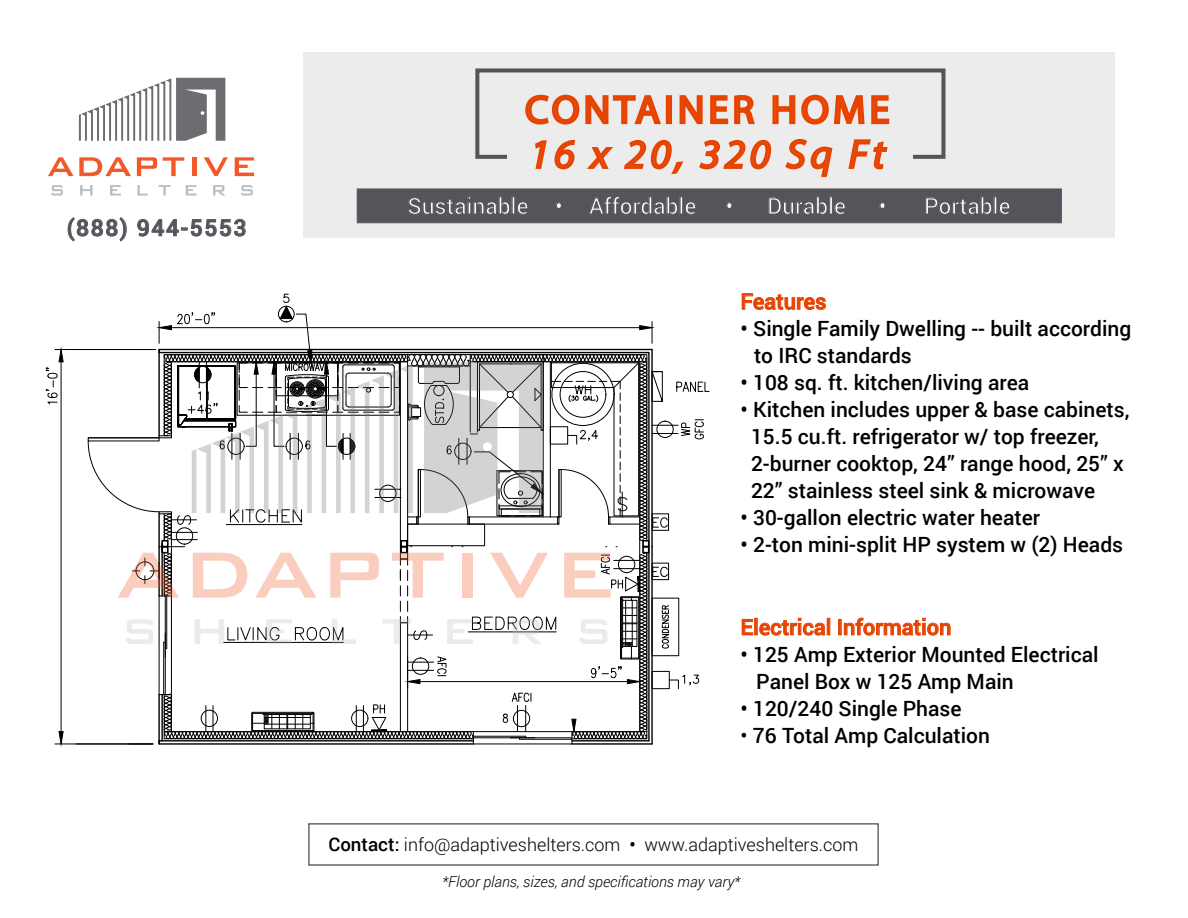
<style>
.page{position:relative;width:1188px;height:918px;background:#fff}
.page>*{position:absolute;margin:0;border:0;box-sizing:border-box;transform-origin:0 0}
.t1{font:italic 40.5px "Myriad Pro";letter-spacing:.1em;color:#ea4e14;scale:1.04 1}
.t2{font:39px "Myriad Pro";letter-spacing:.1em;color:#ea4e14;scale:1.04 1}
.t3{font:500 22.65px "Roboto";color:#fff}
.t4{font:500 22.65px "Roboto";letter-spacing:.075em;color:#54555a}
.t5{font:500 21.75px "Roboto";color:#e74300}
.t6{font:500 21px/27px "Roboto";color:#000}
.t7{font:300 18px "Roboto";color:#000}
.t8{font:italic 300 15px "Roboto";color:#000}
.s1{font-weight:400}
.s2{font-weight:500;font-size:18.75px}
.s3{font-weight:500}
</style>
<div class="page">
<hr style="left:55px;top:744px;width:98px;height:1px;background:#000">
<hr style="left:55px;top:349px;width:98px;height:1px;background:#000">
<hr style="left:61px;top:362px;width:1px;height:370px;background:#000">
<svg style="left:58px;top:731px;width:6px;height:14px"></svg>
<svg style="left:45px;top:349px;width:19px;height:56px"></svg>
<div style="left:303px;top:52px;width:812px;height:185px;background:#ececec"></div>
<div style="left:357px;top:189px;width:704px;height:34px;background:#54555a"></div>
<div style="left:475px;top:68px;width:470px;height:91px;border:4px solid #54555a"></div>
<div style="left:508px;top:97px;width:405px;height:76px;background:#ececec"></div>
<svg style="left:525px;top:94px;width:136px;height:31px"></svg>
<div style="left:666px;top:95px;width:6px;height:29px;border:3px solid #e74300"></div>
<svg style="left:679px;top:95px;width:76px;height:30px"></svg>
<svg style="left:772px;top:94px;width:118px;height:31px"></svg>
<svg style="left:535px;top:139px;width:41px;height:31px"></svg>
<svg style="left:587px;top:147px;width:26px;height:22px"></svg>
<svg style="left:624px;top:139px;width:60px;height:35px"></svg>
<svg style="left:699px;top:139px;width:73px;height:31px"></svg>
<svg style="left:785px;top:138px;width:48px;height:39px"></svg>
<svg style="left:848px;top:139px;width:40px;height:31px"></svg>
<svg style="left:48px;top:157px;width:83px;height:19px"></svg>
<svg style="left:137px;top:157px;width:20px;height:19px"></svg>
<svg style="left:163px;top:157px;width:21px;height:19px"></svg>
<hr style="left:192px;top:157px;width:4px;height:19px;background:#f15929">
<svg style="left:204px;top:157px;width:24px;height:19px"></svg>
<svg style="left:235px;top:157px;width:19px;height:19px"></svg>
<svg style="left:51px;top:185px;width:12px;height:11px"></svg>
<svg style="left:80px;top:185px;width:13px;height:11px"></svg>
<svg style="left:110px;top:185px;width:11px;height:11px"></svg>
<svg style="left:137px;top:185px;width:11px;height:11px"></svg>
<svg style="left:159px;top:185px;width:12px;height:11px"></svg>
<svg style="left:186px;top:185px;width:10px;height:11px"></svg>
<svg style="left:213px;top:185px;width:12px;height:11px"></svg>
<svg style="left:241px;top:185px;width:12px;height:11px"></svg>
<svg style="left:79px;top:78px;width:146px;height:63px"></svg>
<svg style="left:67px;top:217px;width:60px;height:25px"></svg>
<svg style="left:137px;top:219px;width:109px;height:18px"></svg>
<svg style="left:742px;top:293px;width:84px;height:17px"></svg>
<svg style="left:742px;top:618px;width:83px;height:17px"></svg>
<div style="left:838px;top:619px;width:3px;height:16px;border:1px solid #e74300"></div>
<svg style="left:844px;top:618px;width:106px;height:17px"></svg>
<div style="left:308px;top:823px;width:571px;height:43px;border:1px solid #54555a"></div>
<svg style="left:88px;top:294px;width:621px;height:451px"></svg>
<p class="t4" style="left:67px;top:212px;width:181px">(888) 944-5553</p>
<h2 class="t2" style="left:525px;top:86px;width:352px">CONTAINER HOME</h2>
<h1 class="t1" style="left:529px;top:129px;width:344px">16 x 20, 320 Sq Ft</h1>
<p class="t3" style="left:407px;top:190px;width:290px">Sustainable • Affordable</p>
<p class="t3" style="left:725px;top:190px;width:122px">• Durable</p>
<p class="t3" style="left:879px;top:190px;width:133px">• Portable</p>
<p class="t5" style="left:741px;top:286px;width:87px">Features</p>
<p class="t6" style="left:754px;top:314px;width:379px;text-indent:-13px">• Single Family Dwelling -- built according to IRC standards</p>
<p class="t6" style="left:741px;top:368px;width:290px">• 108 sq. ft. kitchen/living area</p>
<p class="t6" style="left:751px;top:395px;width:380px;text-indent:-10px">• Kitchen includes upper &amp; base cabinets, 15.5 cu.ft. refrigerator w/ top freezer, 2-burner cooktop, 24” range hood, 25” x 22” stainless steel sink &amp; microwave</p>
<p class="t6" style="left:741px;top:504px;width:301px">• 30-gallon electric water heater</p>
<p class="t6" style="left:741px;top:531px;width:384px">• 2-ton mini-split HP system w (2) Heads</p>
<p class="t5" style="left:741px;top:612px;width:212px">Electrical Information</p>
<p class="t6" style="left:756px;top:640px;width:344px;text-indent:-16px">• 125 Amp Exterior Mounted Electrical<br>Panel Box w 125 Amp Main</p>
<p class="t6" style="left:741px;top:694px;width:223px">• 120/240 Single Phase</p>
<p class="t6" style="left:741px;top:721px;width:251px"><span class="s1">•</span> 76 Total Amp Calculation</p>
<p class="t7" style="left:328px;top:832px;width:532px"><span class="s2">Contact</span><span class="s3">:</span> info@adaptiveshelters.com <span class="s3">•</span> www.adaptiveshelters.com</p>
<p class="t8" style="left:442px;top:872px;width:300px">*Floor plans, sizes, and specifications may vary*</p>
</div>
